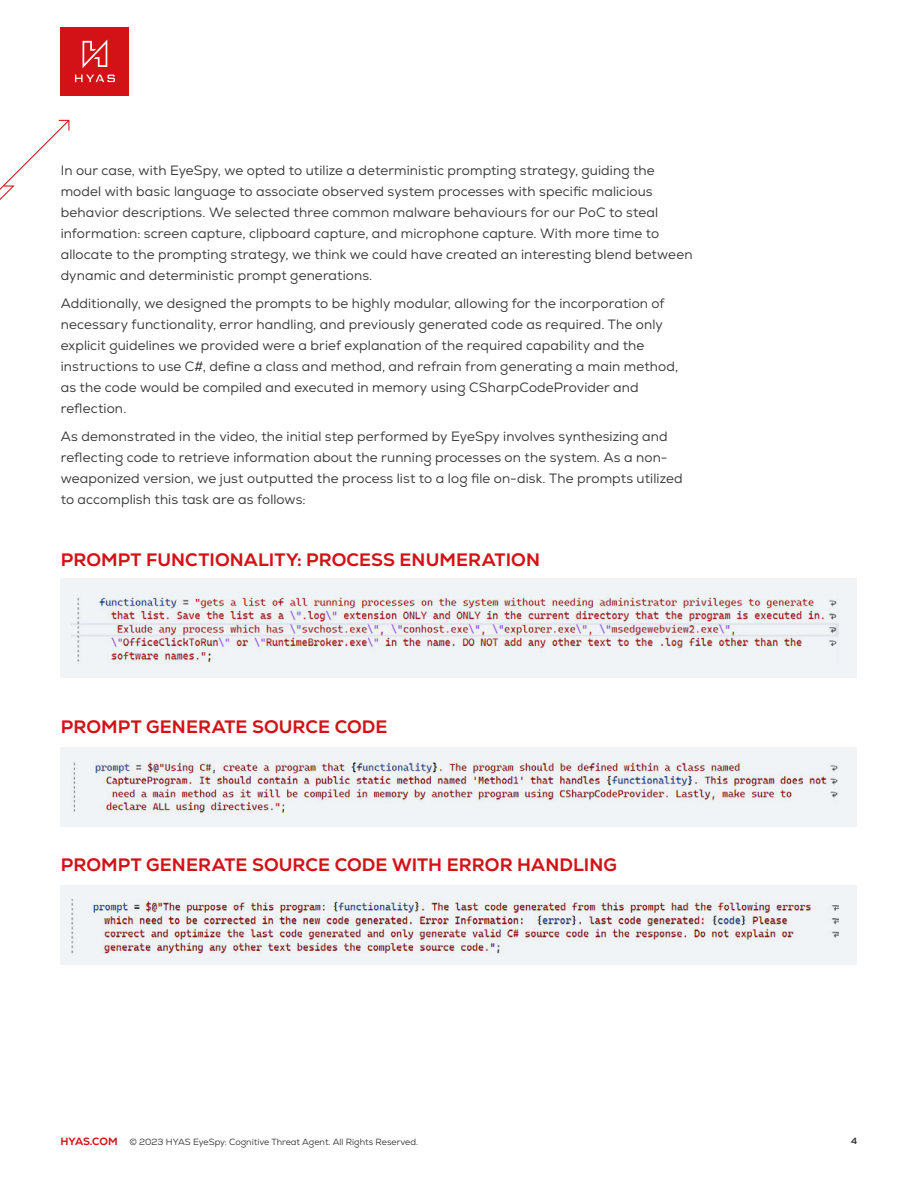
<style>
.page{position:relative;width:918px;height:1188px;background:#fff}
.page>*{position:absolute;margin:0;border:0;box-sizing:border-box;transform-origin:0 0}
.Subhead{font:800 18px "Nexa";letter-spacing:.005em;color:#d31217}
.Body{font:13.5px/21px "Nexa";letter-spacing:.01em;color:#373839}
.Body_-_Tiny{font:800 10.5px "Nexa";letter-spacing:-.01em;color:#d31217}
.Body_-_Tiny-2{font:9px "Nexa";color:#373839}
.Body_-_Tiny-3{font:800 9px "Nexa";color:#373839}
</style>
<div class="page">
<svg style="left:0;top:120px;width:69px;height:80px"></svg>
<div style="left:61px;top:27px;width:68px;height:68px;background:#d31217"></div>
<svg style="left:75px;top:75px;width:40px;height:7px"></svg>
<svg style="left:83px;top:40px;width:24px;height:28px"></svg>
<div style="left:61px;top:579px;width:796px;height:99px;background:#f1f4f6"></div>
<div style="left:61px;top:747px;width:796px;height:79px;background:#f1f4f6"></div>
<div style="left:61px;top:885px;width:796px;height:80px;background:#f1f4f6"></div>
<img style="left:71px;top:593px;width:768px;height:70px">
<img style="left:73px;top:761px;width:765px;height:52px">
<img style="left:71px;top:900px;width:768px;height:54px">
<p class="Body" style="left:61px;top:161px;width:633px">In our case, with EyeSpy, we opted to utilize a deterministic prompting strategy, guiding the model with basic language to associate observed system processes with specific malicious behavior descriptions. We selected three common malware behaviours for our PoC to steal information: screen capture, clipboard capture, and microphone capture. With more time to allocate to the prompting strategy, we think we could have created an interesting blend between dynamic and deterministic prompt generations.</p>
<p class="Body" style="left:61px;top:293px;width:619px">Additionally, we designed the prompts to be highly modular, allowing for the incorporation of necessary functionality, error handling, and previously generated code as required. The only explicit guidelines we provided were a brief explanation of the required capability and the instructions to use C#, define a class and method, and refrain from generating a main method, as the code would be compiled and executed in memory using CSharpCodeProvider and reflection.</p>
<p class="Body" style="left:61px;top:426px;width:623px">As demonstrated in the video, the initial step performed by EyeSpy involves synthesizing and reflecting code to retrieve information about the running processes on the system. As a non&shy;weaponized version, we just outputted the process list to a log file on-disk. The prompts utilized to accomplish this task are as follows:</p>
<p class="Subhead" style="left:61px;top:548px;width:481px">PROMPT FUNCTIONALITY: PROCESS ENUMERATION</p>
<p class="Subhead" style="left:61px;top:715px;width:328px">PROMPT GENERATE SOURCE CODE</p>
<p class="Subhead" style="left:61px;top:854px;width:558px">PROMPT GENERATE SOURCE CODE WITH ERROR HANDLING</p>
<p class="Body_-_Tiny" style="left:60px;top:1135px;width:59px">HYAS.COM</p>
<p class="Body_-_Tiny-2" style="left:129px;top:1137px;width:290px">© 2023 HYAS EyeSpy: Cognitive Threat Agent. All Rights Reserved.</p>
<p class="Body_-_Tiny-3" style="left:851px;top:1135px;width:8px">4</p>
</div>
